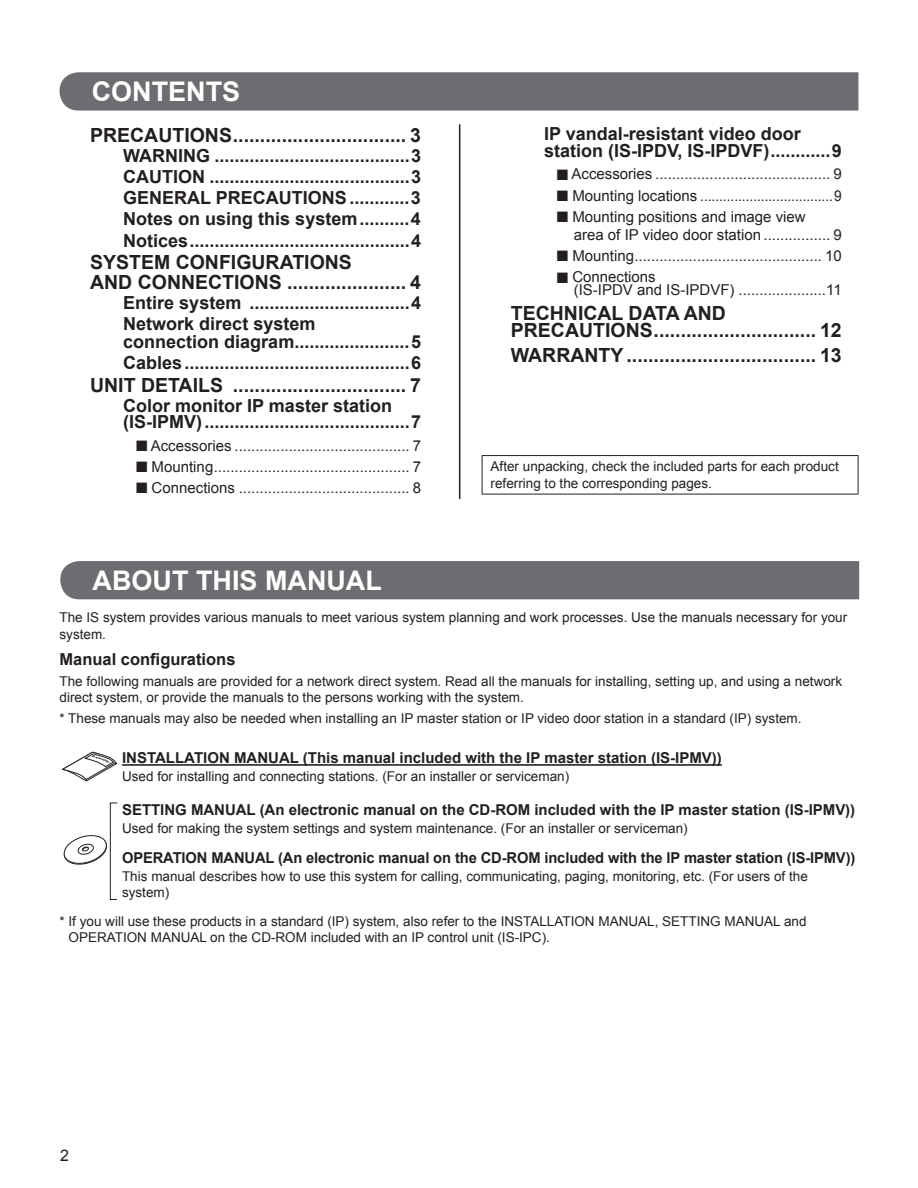
<style>
.page{position:relative;width:918px;height:1188px;background:#fff}
.page>*{position:absolute;margin:0;border:0;box-sizing:border-box;transform-origin:0 0}
.t1{font:700 27px "Arial";color:#fff}
.t2{font:700 19.5px/19.5px "Arial";color:#231f20}
.t3{font:700 18px/21.3px "Arial";color:#231f20}
.t4{font:700 16.5px "Arial";color:#231f20}
.t5{font:15.9px "Arial";color:#231f20}
.t6{font:15px/18px "Arial";color:#231f20}
.t7{font:700 15px "Arial";color:#231f20}
.t8{font:13.5px/16.5px "Arial";color:#231f20}
</style>
<div class="page">
<div style="left:60px;top:72px;width:798px;height:39px;background:#6c6d70"></div>
<div style="left:60px;top:561px;width:799px;height:38px;background:#6c6d70"></div>
<svg style="left:62px;top:752px;width:55px;height:29px"></svg>
<hr style="left:122px;top:764px;width:600px;height:2px;background:#231f20">
<svg style="left:63px;top:835px;width:44px;height:30px"></svg>
<hr style="left:482px;top:455px;width:376px;height:1px;background:#231f20">
<hr style="left:482px;top:456px;width:1px;height:38px;background:#231f20">
<hr style="left:858px;top:456px;width:1px;height:38px;background:#231f20">
<hr style="left:482px;top:494px;width:376px;height:1px;background:#231f20">
<div style="left:110px;top:803px;width:8px;height:97px;border:1px solid #231f20"></div>
<hr style="left:459px;top:124px;width:1px;height:375px;background:#231f20">
<h1 class="t1" style="left:92px;top:77px;width:150px">CONTENTS</h1>
<h2 class="t2" style="left:90px;top:125px;width:332px">PRECAUTIONS ................................ 3</h2>
<p class="t3" style="left:123px;top:145px;width:299px;text-align:justify">WARNING .......................................3<br>CAUTION ........................................3<br>GENERAL PRECAUTIONS ............3<br>Notes on using this system ..........4<br>Notices ............................................4</p>
<h2 class="t2" style="left:90px;top:253px;width:332px">SYSTEM CONFIGURATIONS<br>AND CONNECTIONS ...................... 4</h2>
<h3 class="t3" style="left:123px;top:292px;width:299px">Entire system ................................4<br>Network direct system</h3>
<h3 class="t3" style="left:123px;top:331px;width:299px">connection diagram .......................5<br>Cables .............................................6</h3>
<h2 class="t2" style="left:90px;top:375px;width:332px">UNIT DETAILS ................................ 7</h2>
<h3 class="t3" style="left:123px;top:397px;width:299px;line-height:16.5px">Color monitor IP master station (IS-IPMV) .........................................7</h3>
<p class="t6" style="left:136px;top:436px;width:286px">■ Accessories .......................................... 7</p>
<p class="t6" style="left:136px;top:458px;width:286px">■ Mounting ............................................... 7</p>
<p class="t6" style="left:136px;top:479px;width:286px">■ Connections ......................................... 8</p>
<h3 class="t3" style="left:544px;top:126px;width:299px;line-height:16.5px">IP vandal-resistant video door station (IS-IPDV, IS-IPDVF) ............9</h3>
<p class="t6" style="left:557px;top:165px;width:286px">■ Accessories .......................................... 9</p>
<p class="t6" style="left:557px;top:186px;width:286px">■ Mounting locations ...................................9</p>
<p class="t6" style="left:574px;top:208px;width:269px;text-indent:-17px">■ Mounting positions and image view<br>area of IP video door station ................ 9</p>
<p class="t6" style="left:557px;top:247px;width:286px">■ Mounting ............................................. 10</p>
<p class="t6" style="left:574px;top:271px;width:269px;line-height:12.8px;text-indent:-17px">■ Connections<br>(IS-IPDV and IS-IPDVF) .....................11</p>
<h2 class="t2" style="left:511px;top:305px;width:332px;line-height:16.5px">TECHNICAL DATA AND<br>PRECAUTIONS .............................. 12</h2>
<h2 class="t2" style="left:511px;top:345px;width:332px">WARRANTY ................................... 13</h2>
<p class="t8" style="left:491px;top:458px;width:350px">After unpacking, check the included parts for each product referring to the corresponding pages.</p>
<h1 class="t1" style="left:93px;top:565px;width:291px">ABOUT THIS MANUAL</h1>
<p class="t8" style="left:60px;top:609px;width:789px">The IS system provides various manuals to meet various system planning and work processes. Use the manuals necessary for your system.</p>
<p class="t4" style="left:60px;top:650px;width:178px">Manual configurations</p>
<p class="t8" style="left:60px;top:673px;width:784px">The following manuals are provided for a network direct system. Read all the manuals for installing, setting up, and using a network direct system, or provide the manuals to the persons working with the system.</p>
<p class="t8" style="left:60px;top:710px;width:744px">* These manuals may also be needed when installing an IP master station or IP video door station in a standard (IP) system.</p>
<p class="t7" style="left:122px;top:750px;width:601px">INSTALLATION MANUAL (This manual included with the IP master station (IS-IPMV))</p>
<p class="t8" style="left:122px;top:768px;width:449px">Used for installing and connecting stations. (For an installer or serviceman)</p>
<p class="t7" style="left:122px;top:801px;width:735px">SETTING MANUAL (An electronic manual on the CD-ROM included with the IP master station (IS-IPMV))</p>
<p class="t8" style="left:122px;top:820px;width:567px">Used for making the system settings and system maintenance. (For an installer or serviceman)</p>
<p class="t7" style="left:122px;top:849px;width:735px">OPERATION MANUAL (An electronic manual on the CD-ROM included with the IP master station (IS-IPMV))</p>
<p class="t8" style="left:122px;top:868px;width:687px">This manual describes how to use this system for calling, communicating, paging, monitoring, etc. (For users of the system)</p>
<p class="t8" style="left:69px;top:913px;width:740px;text-indent:-9px">* If you will use these products in a standard (IP) system, also refer to the INSTALLATION MANUAL, SETTING MANUAL and<br>OPERATION MANUAL on the CD-ROM included with an IP control unit (IS-IPC).</p>
<p class="t5" style="left:60px;top:1147px;width:10px">2</p>
</div>
